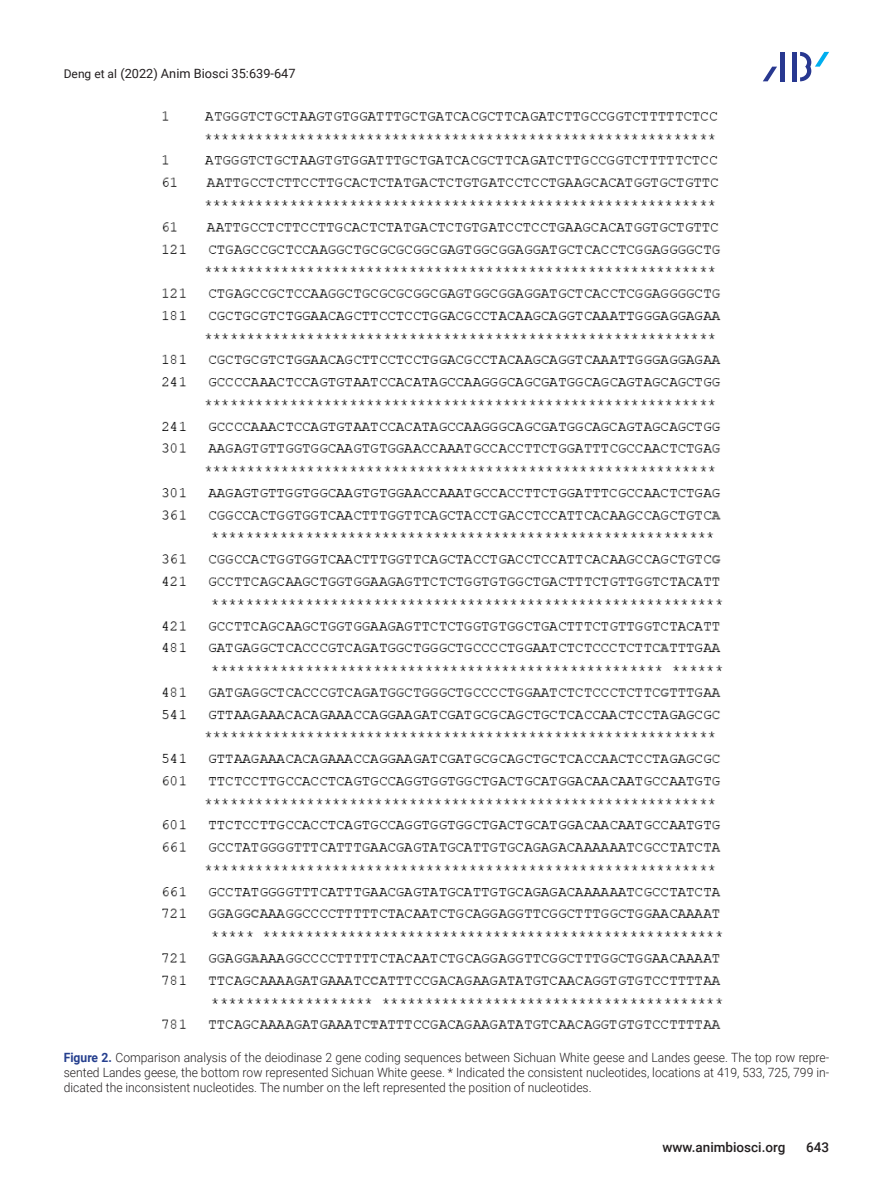
<style>
.page{position:relative;width:893px;height:1191px;background:#fff}
.page>*{position:absolute;margin:0;border:0;box-sizing:border-box;transform-origin:0 0}
.t1{font:500 13.5px "Roboto";color:#231f20}
.표_그림__제목{font:300 12.75px/15px "Roboto";color:#231f20;text-align:justify;scale:.95 1}
.t2{font:12.75px "Roboto";color:#231f20}
.s1{font-size:12px}
.s2{font-weight:700;color:#253f8e}
</style>
<div class="page">
<div style="left:792px;top:52px;width:5px;height:29px;background:#283890"></div>
<hr style="left:781px;top:52px;width:4px;height:29px;background:#283890">
<svg style="left:763px;top:67px;width:14px;height:14px"></svg>
<svg style="left:800px;top:52px;width:29px;height:29px"></svg>
<img style="left:162px;top:111px;width:561px;height:918px">
<p class="t2" style="left:64px;top:65px;width:233px"><span class="s1">Deng et al</span> (2022) Anim Biosci 35:639-647</p>
<p class="표_그림__제목" style="left:64px;top:1049px;width:807px"><span class="s2">Figure 2.</span> Comparison analysis of the deiodinase 2 gene coding sequences between Sichuan White geese and Landes geese. The top row repre&shy;sented Landes geese, the bottom row represented Sichuan White geese. * Indicated the consistent nucleotides, locations at 419, 533, 725, 799 in&shy;dicated the inconsistent nucleotides. The number on the left represented the position of nucleotides.</p>
<p class="t1" style="left:662px;top:1137px;width:125px">www.animbiosci.org</p>
<p class="t1" style="left:806px;top:1137px;width:25px">643</p>
</div>
